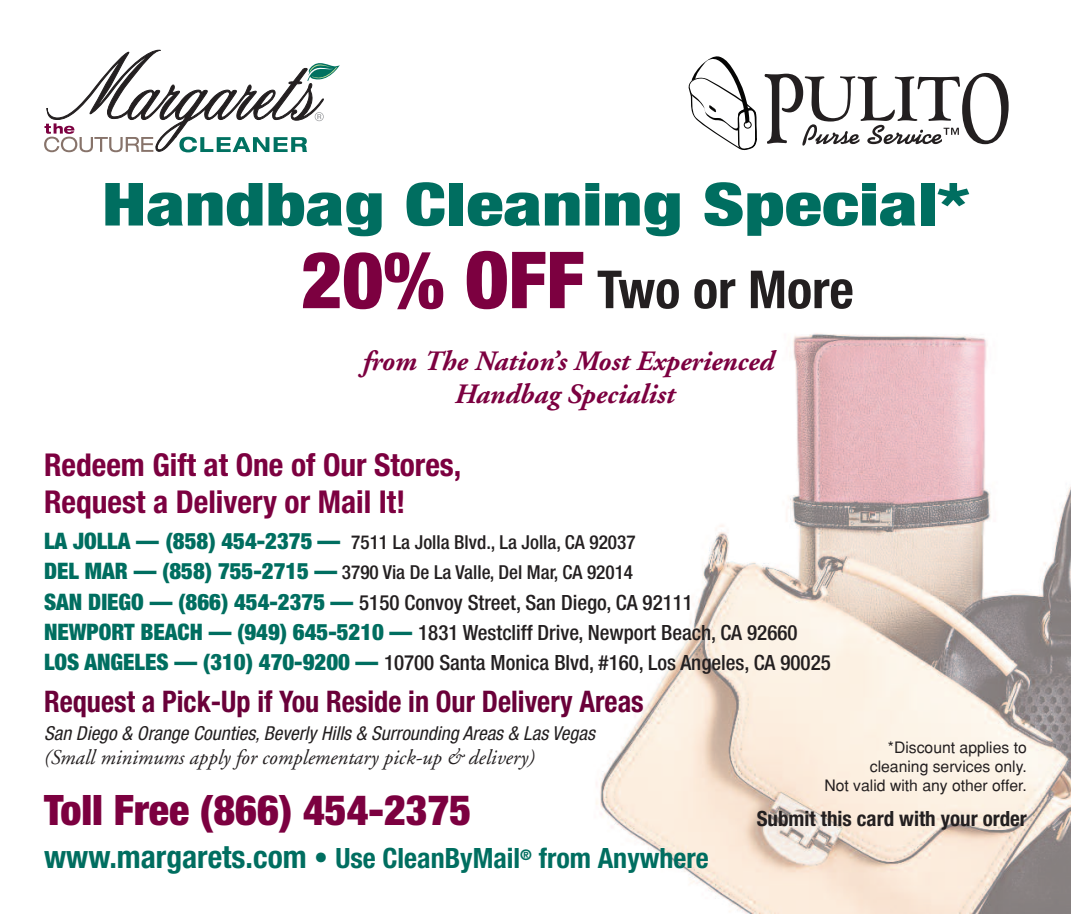
<style>
.page{position:relative;width:1071px;height:914px;background:#fff}
.page>*{position:absolute;margin:0;border:0;box-sizing:border-box;transform-origin:0 0}
.t1{font:900 condensed 59.5px "Helvetica Neue";color:#006e60;scale:1.3 1}
.t2{font:700 condensed 52.5px "Helvetica Neue";color:#231f20}
.t3{font:900 condensed 42px "Helvetica Neue";color:#7c0040}
.t4{font:700 condensed 31.5px/37.8px "Helvetica Neue";color:#7c0040}
.t5{font:700 condensed 29.75px "Helvetica Neue";color:#6a0039;scale:.95 1}
.t6{font:italic 700 28px/33.6px "Adobe Garamond";color:#7c0040;text-align:center}
.t7{font:700 condensed 28px "Helvetica Neue";color:#006e60}
.t8{font:500 condensed 21px/30.3px "Helvetica Neue";color:#231f20}
.t9{font:italic 21px "Adobe Garamond";color:#231f20}
.t10{font:700 condensed 21px "Helvetica Neue";color:#231f20}
.t11{font:500 condensed 19.25px/30.3px "Helvetica Neue";color:#231f20}
.t12{font:italic condensed 19.25px "Helvetica Neue";letter-spacing:.005em;color:#231f20}
.t13{font:15.75px/18.9px "Helvetica";color:#231f20;text-align:right}
.s1{font-weight:900;font-size:78.75px;color:#7c0040}
.s2{font-weight:900;font-size:22.75px;color:#006e60}
.s3{font-size:31.5px}
.s4{font-family:"Adobe Garamond";font-stretch:normal;font-size:31.5px}
</style>
<div class="page">
<img style="left:596px;top:333px;width:475px;height:581px">
<svg style="left:44px;top:50px;width:296px;height:102px"></svg>
<svg style="left:765px;top:73px;width:244px;height:73px"></svg>
<svg style="left:689px;top:56px;width:68px;height:94px"></svg>
<div style="left:744px;top:121px;width:8px;height:8px;border:1px solid #050504;border-radius:50%"></div>
<h1 class="t1" style="left:102px;top:168px;width:668px">Handbag Cleaning Special*</h1>
<h2 class="t2" style="left:301px;top:271px;width:554px"><span class="s1">20% OFF</span> Two or More</h2>
<h3 class="t6" style="left:363px;top:346px;width:413px">from The Nation’s Most Experienced<br>Handbag Specialist</h3>
<h3 class="t4" style="left:44px;top:448px;width:419px">Redeem Gift at One of Our Stores,<br>Request a Delivery or Mail It!</h3>
<p class="t11" style="left:44px;top:528px;width:593px"><span class="s2">LA JOLLA — (858) 454-2375 —</span> 7511 La Jolla Blvd., La Jolla, CA 92037<br><span class="s2">DEL MAR — (858) 755-2715 —</span> 3790 Via De La Valle, Del Mar, CA 92014</p>
<p class="t8" style="left:44px;top:588px;width:788px"><span class="s2">SAN DIEGO — (866) 454-2375 —</span> 5150 Convoy Street, San Diego, CA 92111<br><span class="s2">NEWPORT BEACH — (949) 645-5210 —</span> 1831 Westcliff Drive, Newport Beach, CA 92660<br><span class="s2">LOS ANGELES — (310) 470-9200 —</span> 10700 Santa Monica Blvd, #160, Los Angeles, CA 90025</p>
<h3 class="t5" style="left:44px;top:690px;width:633px">Request a Pick-Up if You Reside in Our Delivery Areas</h3>
<p class="t12" style="left:44px;top:726px;width:552px">San Diego &amp; Orange Counties, Beverly Hills &amp; Surrounding Areas &amp; Las Vegas</p>
<p class="t9" style="left:44px;top:749px;width:492px">(Small minimums apply for complementary pick-up &amp; delivery)</p>
<h3 class="t3" style="left:44px;top:784px;width:429px">Toll Free (866) 454-2375</h3>
<h3 class="t7" style="left:44px;top:847px;width:666px"><span class="s3">www.margarets.com</span> <span class="s4">•</span> Use CleanByMail<sup>®</sup> from Anywhere</h3>
<p class="t13" style="left:824px;top:738px;width:204px">*Discount applies to<br>cleaning services only.<br>Not valid with any other offer.</p>
<p class="t10" style="left:757px;top:810px;width:272px">Submit this card with your order</p>
</div>
